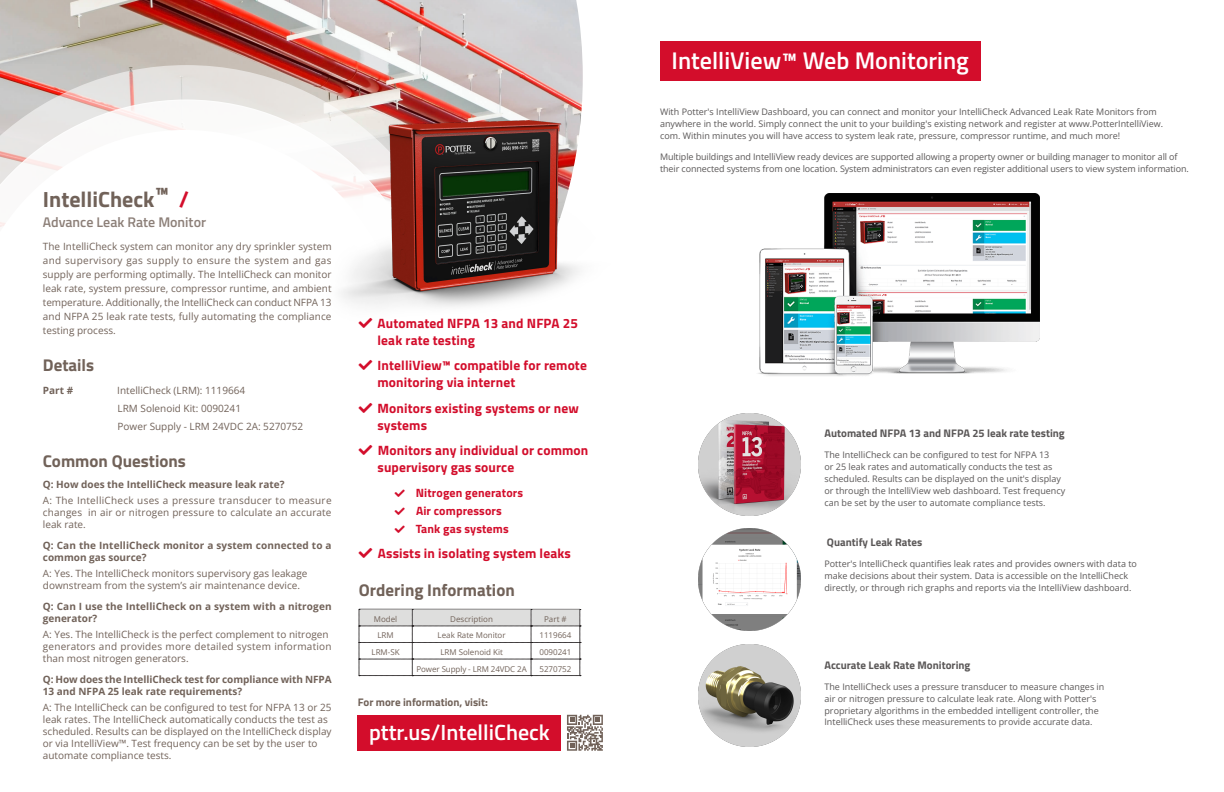
<style>
.page{position:relative;width:1224px;height:792px;background:#fff}
.page>*{position:absolute;margin:0;border:0;box-sizing:border-box;transform-origin:0 0}
.t1{font:600 24.2px "Titillium";color:#fff}
.t2{font:600 22px "Titillium";color:#fff}
.t3{font:700 22px "Titillium";color:#716259}
.BodyCopy_Dark{font:700 17px "Titillium";color:#716259}
.BodyCopy_Dark-2{font:600 14px "Titillium";color:#8c7f78}
.t4{font:700 13.5px/17px "Titillium";letter-spacing:.01em;color:#d30d2b}
.t5{font:700 12px "Titillium";letter-spacing:.01em;color:#d30d2b}
.BodyCopy_Dark-3{font:700 11px "Titillium";color:#5a5757}
.t6{font:700 11px "Titillium";color:#716259}
.BodyCopy_Dark-4{font:10px/14px "Open Sans";color:#716259;text-align:justify}
.BodyCopy_Dark-5{font:700 10px/12px "Open Sans";color:#716259}
.BodyCopy_Dark-6{font:10px/12px "Open Sans";letter-spacing:.02em;color:#716259}
.BodyCopy_Dark-7{font:9px/12px "Open Sans";color:#5a5757}
.t7{font:8px "Open Sans";color:#716259}
.s1{color:#d30d2b}
</style>
<div class="page">
<img style="left:0;top:0;width:583px;height:121px">
<svg style="left:0;top:65px;width:468px;height:563px"></svg>
<svg style="left:0;top:99px;width:433px;height:494px"></svg>
<svg style="left:0;top:130px;width:403px;height:436px"></svg>
<svg style="left:359px;top:609px;width:222px;height:67px"></svg>
<div style="left:358px;top:715px;width:203px;height:36px;background:#d30d2b"></div>
<img style="left:326px;top:121px;width:255px;height:203px">
<div style="left:660px;top:41px;width:320px;height:40px;background:#d30d2b"></div>
<img style="left:758px;top:194px;width:281px;height:182px">
<img style="left:698px;top:413px;width:102px;height:102px">
<img style="left:698px;top:529px;width:102px;height:102px">
<img style="left:698px;top:645px;width:102px;height:102px">
<svg style="left:567px;top:715px;width:36px;height:36px"></svg>
<svg style="left:359px;top:318px;width:13px;height:11px"></svg>
<svg style="left:359px;top:360px;width:13px;height:11px"></svg>
<svg style="left:359px;top:403px;width:13px;height:11px"></svg>
<svg style="left:359px;top:445px;width:13px;height:11px"></svg>
<svg style="left:395px;top:490px;width:10px;height:8px"></svg>
<svg style="left:395px;top:508px;width:10px;height:8px"></svg>
<svg style="left:395px;top:526px;width:10px;height:8px"></svg>
<svg style="left:359px;top:548px;width:13px;height:11px"></svg>
<p class="t3" style="left:43px;top:182px;width:148px">IntelliCheck™ <span class="s1">/</span></p>
<p class="BodyCopy_Dark-2" style="left:43px;top:211px;width:165px">Advance Leak Rate Monitor</p>
<p class="BodyCopy_Dark-4" style="left:43px;top:239px;width:290px">The IntelliCheck system can monitor any dry sprinkler system and supervisory gas supply to ensure the system and gas supply are performing optimally. The IntelliCheck can monitor leak rate, system pressure, compressor runtime, and ambient temperature. Additionally, the IntelliCheck can conduct NFPA 13 and NFPA 25 leak rate tests, fully automating the compliance testing process.</p>
<p class="BodyCopy_Dark" style="left:43px;top:352px;width:53px">Details</p>
<p class="BodyCopy_Dark-5" style="left:43px;top:384px;width:32px">Part #</p>
<p class="BodyCopy_Dark-4" style="left:117px;top:383px;width:129px">IntelliCheck (LRM): 1119664</p>
<p class="BodyCopy_Dark-4" style="left:118px;top:401px;width:125px">LRM Solenoid Kit: 0090241</p>
<p class="BodyCopy_Dark-4" style="left:118px;top:419px;width:187px">Power Supply - LRM 24VDC 2A: 5270752</p>
<p class="BodyCopy_Dark" style="left:43px;top:448px;width:145px">Common Questions</p>
<p class="BodyCopy_Dark-5" style="left:43px;top:478px;width:243px">Q: How does the IntelliCheck measure leak rate?</p>
<p class="BodyCopy_Dark-4" style="left:43px;top:494px;width:290px;line-height:12px">A: The IntelliCheck uses a pressure transducer to measure changes in air or nitrogen pressure to calculate an accurate leak rate.</p>
<p class="BodyCopy_Dark-5" style="left:43px;top:539px;width:290px">Q: Can the IntelliCheck monitor a system connected to a common gas source?</p>
<p class="BodyCopy_Dark-4" style="left:43px;top:566px;width:266px">A: Yes. The IntelliCheck monitors supervisory gas leakage</p>
<p class="BodyCopy_Dark-4" style="left:43px;top:578px;width:259px">downstream from the system’s air maintenance device.</p>
<p class="BodyCopy_Dark-5" style="left:43px;top:600px;width:290px">Q: Can I use the IntelliCheck on a system with a nitrogen generator?</p>
<p class="BodyCopy_Dark-4" style="left:43px;top:627px;width:287px">A: Yes. The IntelliCheck is the perfect complement to nitrogen</p>
<p class="BodyCopy_Dark-6" style="left:43px;top:640px;width:290px">generators and provides more detailed system information than most nitrogen generators.</p>
<p class="BodyCopy_Dark-5" style="left:43px;top:673px;width:290px">Q: How does the IntelliCheck test for compliance with NFPA<br>13 and NFPA 25 leak rate requirements?</p>
<p class="BodyCopy_Dark-4" style="left:43px;top:701px;width:290px;line-height:12px">A: The IntelliCheck can be configured to test for NFPA 13 or 25 leak rates. The IntelliCheck automatically conducts the test as</p>
<p class="BodyCopy_Dark-4" style="left:43px;top:724px;width:290px">scheduled. Results can be displayed on the IntelliCheck display</p>
<p class="BodyCopy_Dark-4" style="left:43px;top:736px;width:276px">or via IntelliView™. Test frequency can be set by the user to</p>
<p class="BodyCopy_Dark-4" style="left:43px;top:748px;width:130px">automate compliance tests.</p>
<p class="t4" style="left:378px;top:315px;width:202px">Automated NFPA 13 and NFPA 25 leak rate testing</p>
<p class="t4" style="left:378px;top:357px;width:211px">IntelliView™ compatible for remote monitoring via internet</p>
<p class="t4" style="left:378px;top:400px;width:203px">Monitors existing systems or new systems</p>
<p class="t4" style="left:378px;top:442px;width:212px">Monitors any individual or common supervisory gas source</p>
<p class="t5" style="left:416px;top:484px;width:109px">Nitrogen generators</p>
<p class="t5" style="left:416px;top:502px;width:87px">Air compressors</p>
<p class="t5" style="left:416px;top:520px;width:95px">Tank gas systems</p>
<p class="t4" style="left:378px;top:545px;width:194px">Assists in isolating system leaks</p>
<p class="BodyCopy_Dark" style="left:359px;top:577px;width:157px">Ordering Information</p>
<p class="t7" style="left:374px;top:614px;width:25px">Model</p>
<p class="t7" style="left:450px;top:614px;width:44px">Description</p>
<p class="t7" style="left:544px;top:614px;width:24px">Part #</p>
<p class="t7" style="left:377px;top:630px;width:18px">LRM</p>
<p class="t7" style="left:438px;top:630px;width:70px">Leak Rate Monitor</p>
<p class="t7" style="left:539px;top:630px;width:34px">1119664</p>
<p class="t7" style="left:372px;top:647px;width:30px">LRM-SK</p>
<p class="t7" style="left:440px;top:647px;width:64px">LRM Solenoid Kit</p>
<p class="t7" style="left:539px;top:647px;width:34px">0090241</p>
<p class="t7" style="left:416px;top:663px;width:112px">Power Supply - LRM 24VDC 2A</p>
<p class="t7" style="left:539px;top:663px;width:34px">5270752</p>
<p class="t6" style="left:358px;top:693px;width:132px">For more information, visit:</p>
<p class="t2" style="left:369px;top:716px;width:182px">pttr.us/IntelliCheck</p>
<p class="t1" style="left:672px;top:42px;width:299px">IntelliView™ Web Monitoring</p>
<p class="BodyCopy_Dark-7" style="left:660px;top:105px;width:505px">With Potter's IntelliView Dashboard, you can connect and monitor your IntelliCheck Advanced Leak Rate Monitors from anywhere in the world. Simply connect the unit to your building's existing network and register at www.PotterIntelliView. com. Within minutes you will have access to system leak rate, pressure, compressor runtime, and much more!</p>
<p class="BodyCopy_Dark-7" style="left:660px;top:150px;width:530px">Multiple buildings and IntelliView ready devices are supported allowing a property owner or building manager to monitor all of their connected systems from one location. System administrators can even register additional users to view system information.</p>
<p class="BodyCopy_Dark-3" style="left:824px;top:425px;width:242px">Automated NFPA 13 and NFPA 25 leak rate testing</p>
<p class="BodyCopy_Dark-7" style="left:824px;top:448px;width:242px">The IntelliCheck can be configured to test for NFPA 13<br>or 25 leak rates and automatically conducts the test as scheduled. Results can be displayed on the unit's display or through the IntelliView web dashboard. Test frequency can be set by the user to automate compliance tests.</p>
<p class="BodyCopy_Dark-3" style="left:827px;top:533px;width:97px">Quantify Leak Rates</p>
<p class="BodyCopy_Dark-7" style="left:824px;top:557px;width:314px">Potter's IntelliCheck quantifies leak rates and provides owners with data to make decisions about their system. Data is accessible on the IntelliCheck directly, or through rich graphs and reports via the IntelliView dashboard.</p>
<p class="BodyCopy_Dark-3" style="left:824px;top:656px;width:147px">Accurate Leak Rate Monitoring</p>
<p class="BodyCopy_Dark-7" style="left:824px;top:680px;width:281px">The IntelliCheck uses a pressure transducer to measure changes in air or nitrogen pressure to calculate leak rate. Along with Potter's proprietary algorithms in the embedded intelligent controller, the IntelliCheck uses these measurements to provide accurate data.</p>
</div>
